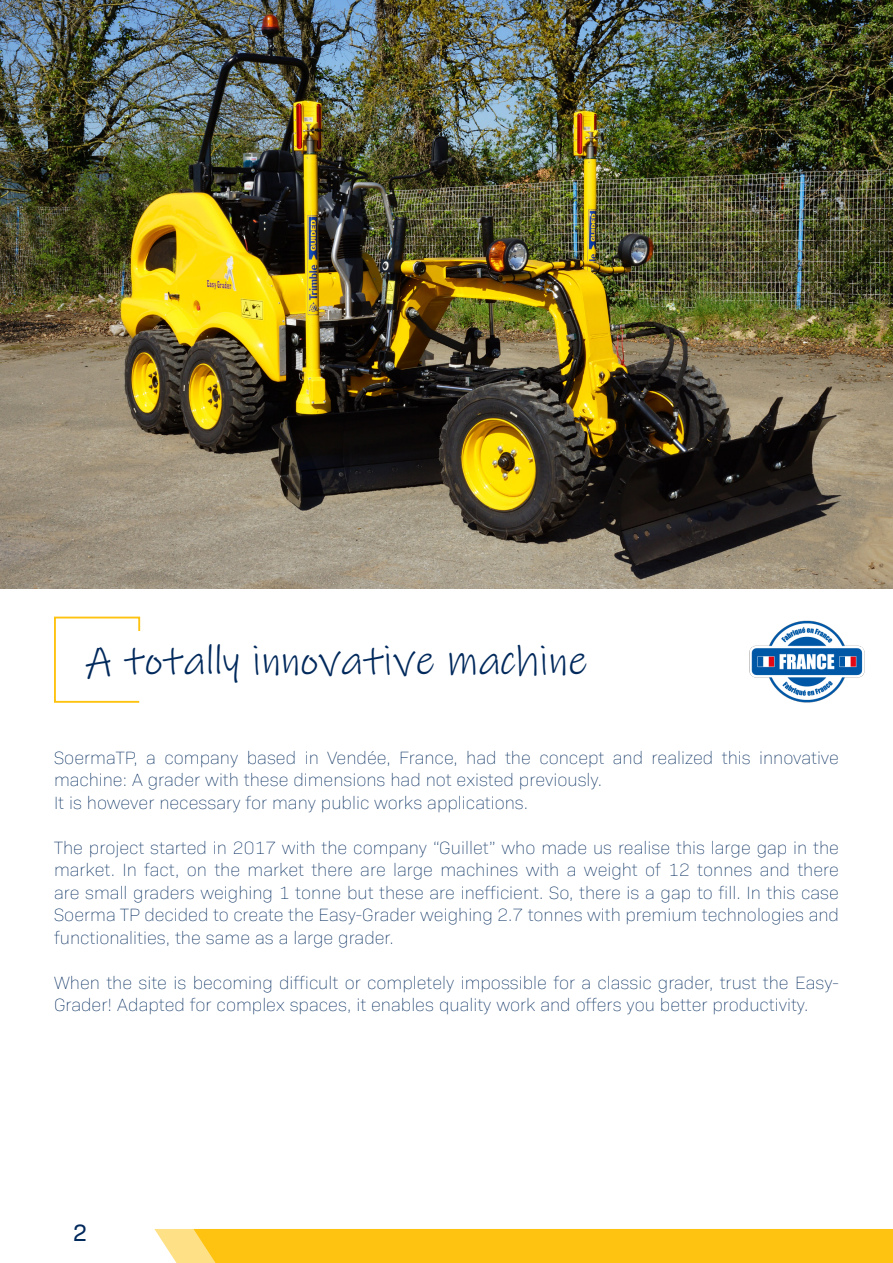
<style>
.page{position:relative;width:893px;height:1263px;background:#fff}
.page>*{position:absolute;margin:0;border:0;box-sizing:border-box;transform-origin:0 0}
.t1{font:42px "Ink Free";color:#00295c}
.t2{font:24px "Bio Sans";color:#00295c}
.Paragraphe{font:200 18px/22.5px "Bio Sans";color:#00295c}
</style>
<div class="page">
<div style="left:154px;top:1229px;width:739px;height:34px;background:#fec210"></div>
<img style="left:0;top:0;width:893px;height:588px">
<svg style="left:54px;top:616px;width:87px;height:87px"></svg>
<div style="left:83px;top:631px;width:756px;height:59px;background:#fff"></div>
<img style="left:749px;top:620px;width:116px;height:83px">
<p class="t1" style="left:86px;top:636px;width:503px">A totally innovative machine</p>
<p class="Paragraphe" style="left:54px;top:745px;width:786px">SoermaTP, a company based in Vendée, France, had the concept and realized this innovative machine: A grader with these dimensions had not existed previously.</p>
<p class="Paragraphe" style="left:54px;top:790px;width:476px">It is however necessary for many public works applications.</p>
<p class="Paragraphe" style="left:54px;top:835px;width:786px;text-align:justify">The project started in 2017 with the company “Guillet” who made us realise this large gap in the market. In fact, on the market there are large machines with a weight of 12 tonnes and there are small graders weighing 1 tonne but these are inefficient. So, there is a gap to fill. In this case Soerma TP decided to create the Easy-Grader weighing 2.7 tonnes with premium technologies and functionalities, the same as a large grader.</p>
<p class="Paragraphe" style="left:54px;top:970px;width:786px">When the site is becoming difficult or completely impossible for a classic grader, trust the Easy-<br>Grader! Adapted for complex spaces, it enables quality work and offers you better productivity.</p>
<h2 class="t2" style="left:73px;top:1215px;width:16px">2</h2>
</div>
